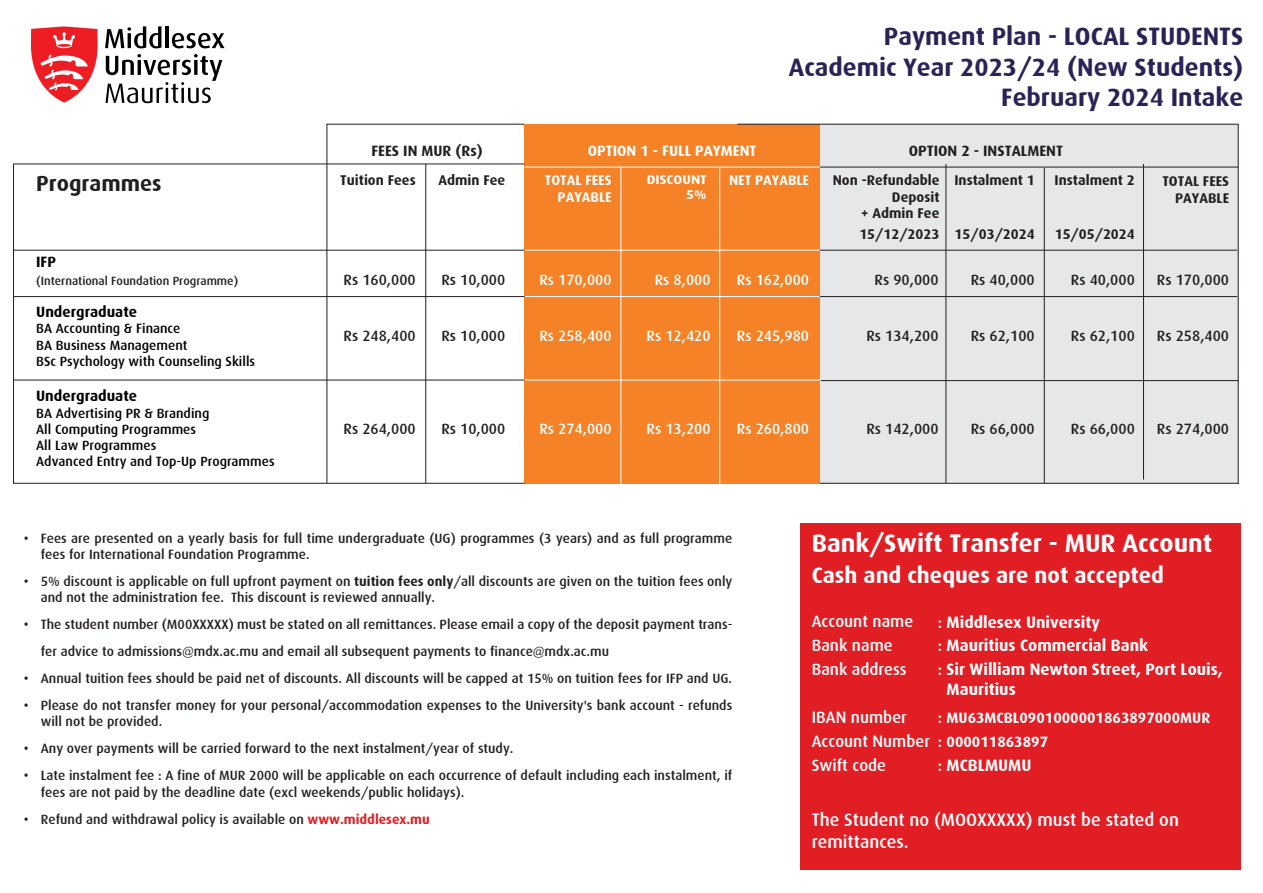
<style>
.page{position:relative;width:1263px;height:893px;background:#fff}
.page>*{position:absolute;margin:0;border:0;box-sizing:border-box;transform-origin:0 0}
.t1{font:700 25.5px "Dax";color:#fff}
.t2{font:700 25.2px/30.3px "Dax";color:#2a2356;text-align:right}
.t3{font:700 22.5px "Dax";color:#fff}
.t4{font:700 22.05px "Dax";color:#231f20}
.t5{font:500 18px/21.6px "Dax";color:#fff}
.t6{font:700 16.5px/23.7px "Dax";color:#fff}
.t7{font:500 16.5px/24px "Dax";color:#fff}
.t8{font:500 15px "Dax";color:#231f20}
.t9{font:500 15px "Dax";color:#fff}
.t10{font:700 15px/23.9px "Dax";color:#fff}
.t11{font:700 15px "Dax";color:#231f20}
.t12{font:700 15px "Dax";color:#000}
.t13{font:700 14.1px/17px "Dax";color:#231f20;text-align:right}
.t14{font:700 14.1px/17px "Dax";color:#fff;text-align:right}
.t15{font:500 13.5px/16.2px "Dax";color:#231f20}
.t16{font:500 13.5px/16.2px "Dax";color:#000}
.t17{font:700 12.75px/15.3px "Dax";color:#fff;text-align:right;scale:1.11 1}
.t18{font:500 12px "Dax";color:#231f20}
.s1{font-weight:700}
.s2{font-weight:700;color:#e21e25}
.s3{font-weight:500}
.s4{font-weight:500;font-size:16.5px}
</style>
<div class="page">
<svg style="left:326px;top:124px;width:199px;height:40px"></svg>
<div style="left:801px;top:524px;width:440px;height:346px;background:#e21e25"></div>
<div style="left:820px;top:124px;width:419px;height:359px;background:#e6e7e9"></div>
<div style="left:525px;top:124px;width:295px;height:359px;background:#f58226"></div>
<svg style="left:105px;top:26px;width:56px;height:22px"></svg>
<hr style="left:165px;top:26px;width:4px;height:22px;background:#000001">
<svg style="left:172px;top:33px;width:53px;height:15px"></svg>
<svg style="left:31px;top:26px;width:67px;height:77px"></svg>
<svg style="left:105px;top:54px;width:117px;height:49px"></svg>
<hr style="left:719px;top:167px;width:1px;height:344px;background:#fff">
<hr style="left:621px;top:167px;width:1px;height:344px;background:#fff">
<hr style="left:946px;top:164px;width:1px;height:319px;background:#231f20">
<hr style="left:1238px;top:124px;width:1px;height:359px;background:#231f20">
<hr style="left:1044px;top:168px;width:1px;height:315px;background:#231f20">
<hr style="left:1143px;top:164px;width:1px;height:315px;background:#231f20">
<svg style="left:13px;top:164px;width:512px;height:320px"></svg>
<hr style="left:525px;top:167px;width:296px;height:1px;background:#fff">
<hr style="left:14px;top:250px;width:511px;height:1px;background:#231f20">
<hr style="left:525px;top:296px;width:296px;height:1px;background:#fff">
<hr style="left:525px;top:250px;width:296px;height:1px;background:#fff">
<hr style="left:14px;top:296px;width:511px;height:1px;background:#231f20">
<hr style="left:14px;top:380px;width:511px;height:1px;background:#231f20">
<hr style="left:525px;top:380px;width:296px;height:1px;background:#fff">
<hr style="left:820px;top:296px;width:417px;height:1px;background:#231f20">
<hr style="left:820px;top:250px;width:417px;height:1px;background:#231f20">
<hr style="left:820px;top:483px;width:419px;height:1px;background:#231f20">
<hr style="left:820px;top:167px;width:418px;height:1px;background:#231f20">
<hr style="left:737px;top:124px;width:501px;height:1px;background:#231f20">
<hr style="left:821px;top:380px;width:417px;height:1px;background:#231f20">
<h3 class="t4" style="left:36px;top:171px;width:127px">Programmes</h3>
<p class="t12" style="left:36px;top:254px;width:21px">IFP</p>
<p class="t18" style="left:36px;top:274px;width:204px">(International Foundation Programme)</p>
<p class="t12" style="left:36px;top:304px;width:102px">Undergraduate</p>
<p class="t16" style="left:36px;top:321px;width:220px">BA Accounting &amp; Finance<br>BA Business Management<br>BSc Psychology with Counseling Skills</p>
<p class="t12" style="left:36px;top:388px;width:102px">Undergraduate</p>
<p class="t16" style="left:36px;top:405px;width:240px">BA Advertising PR &amp; Branding<br>All Computing Programmes<br>All Law Programmes<br>Advanced Entry and Top-Up Programmes</p>
<h2 class="t2" style="left:789px;top:22px;width:456px">Payment Plan - LOCAL STUDENTS<br>Academic Year 2023/24 (New Students)<br>February 2024 Intake</h2>
<p class="t11" style="left:371px;top:142px;width:113px">FEES IN MUR (Rs)</p>
<p class="t10" style="left:588px;top:139px;width:170px">OPTION 1 - FULL PAYMENT</p>
<p class="t11" style="left:909px;top:142px;width:156px">OPTION 2 - INSTALMENT</p>
<p class="t13" style="left:340px;top:171px;width:77px">Tuition Fees</p>
<p class="t13" style="left:438px;top:171px;width:68px">Admin Fee</p>
<p class="t14" style="left:545px;top:171px;width:68px">TOTAL FEES<br>PAYABLE</p>
<p class="t17" style="left:647px;top:172px;width:55px">DISCOUNT<br>5%</p>
<p class="t14" style="left:729px;top:171px;width:82px">NET PAYABLE</p>
<p class="t13" style="left:833px;top:171px;width:108px">Non -Refundable<br>Deposit<br>+ Admin Fee</p>
<p class="t13" style="left:954px;top:171px;width:82px">Instalment 1</p>
<p class="t13" style="left:1054px;top:171px;width:82px">Instalment 2</p>
<p class="t13" style="left:1162px;top:172px;width:68px">TOTAL FEES<br>PAYABLE</p>
<p class="t13" style="left:859px;top:225px;width:177px">15/12/2023 15/03/2024</p>
<p class="t13" style="left:1055px;top:225px;width:82px">15/05/2024</p>
<p class="t8" style="left:344px;top:272px;width:74px">Rs 160,000</p>
<p class="t8" style="left:441px;top:272px;width:65px">Rs 10,000</p>
<p class="t9" style="left:539px;top:272px;width:74px">Rs 170,000</p>
<p class="t9" style="left:655px;top:272px;width:57px">Rs 8,000</p>
<p class="t9" style="left:737px;top:272px;width:74px">Rs 162,000</p>
<p class="t8" style="left:874px;top:272px;width:65px">Rs 90,000</p>
<p class="t8" style="left:971px;top:272px;width:65px">Rs 40,000</p>
<p class="t8" style="left:1071px;top:272px;width:65px">Rs 40,000</p>
<p class="t8" style="left:1157px;top:272px;width:74px">Rs 170,000</p>
<p class="t8" style="left:344px;top:328px;width:74px">Rs 248,400</p>
<p class="t8" style="left:441px;top:328px;width:65px">Rs 10,000</p>
<p class="t9" style="left:539px;top:328px;width:74px">Rs 258,400</p>
<p class="t9" style="left:647px;top:328px;width:65px">Rs 12,420</p>
<p class="t9" style="left:737px;top:328px;width:74px">Rs 245,980</p>
<p class="t8" style="left:866px;top:328px;width:74px">Rs 134,200</p>
<p class="t8" style="left:971px;top:328px;width:65px">Rs 62,100</p>
<p class="t8" style="left:1071px;top:328px;width:65px">Rs 62,100</p>
<p class="t8" style="left:1157px;top:328px;width:74px">Rs 258,400</p>
<p class="t8" style="left:344px;top:420px;width:74px">Rs 264,000</p>
<p class="t8" style="left:441px;top:420px;width:65px">Rs 10,000</p>
<p class="t9" style="left:539px;top:420px;width:74px">Rs 274,000</p>
<p class="t9" style="left:647px;top:420px;width:65px">Rs 13,200</p>
<p class="t9" style="left:737px;top:420px;width:74px">Rs 260,800</p>
<p class="t8" style="left:971px;top:420px;width:65px">Rs 66,000</p>
<p class="t8" style="left:1157px;top:420px;width:74px">Rs 274,000</p>
<p class="t8" style="left:866px;top:420px;width:74px">Rs 142,000</p>
<p class="t8" style="left:1071px;top:420px;width:65px">Rs 66,000</p>
<p class="t15" style="left:41px;top:530px;width:693px;text-indent:-17px">• Fees are presented on a yearly basis for full time undergraduate (UG) programmes (3 years) and as full programme fees for International Foundation Programme.</p>
<p class="t15" style="left:41px;top:573px;width:693px;text-indent:-17px">• 5% discount is applicable on full upfront payment on <span class="s1">tuition fees only</span>/all discounts are given on the tuition fees only and not the administration fee. This discount is reviewed annually.</p>
<p class="t15" style="left:41px;top:611px;width:693px;line-height:27px;text-indent:-17px">• The student number (M00XXXXX) must be stated on all remittances. Please email a copy of the deposit payment trans&shy;fer advice to admissions@mdx.ac.mu and email all subsequent payments to finance@mdx.ac.mu</p>
<p class="t15" style="left:24px;top:670px;width:710px">• Annual tuition fees should be paid net of discounts. All discounts will be capped at 15% on tuition fees for IFP and UG.</p>
<p class="t15" style="left:41px;top:697px;width:693px;text-indent:-17px">• Please do not transfer money for your personal/accommodation expenses to the University's bank account - refunds will not be provided.</p>
<p class="t15" style="left:24px;top:741px;width:491px">• Any over payments will be carried forward to the next instalment/year of study.</p>
<p class="t15" style="left:41px;top:768px;width:693px;text-indent:-17px">• Late instalment fee : A fine of MUR 2000 will be applicable on each occurrence of default including each instalment, if fees are not paid by the deadline date (excl weekends/public holidays).</p>
<p class="t15" style="left:24px;top:811px;width:407px">• Refund and withdrawal policy is available on <span class="s2">www.middlesex.mu</span></p>
<h1 class="t1" style="left:812px;top:529px;width:402px">Bank/Swift Transfer - MUR Account</h1>
<h3 class="t3" style="left:812px;top:562px;width:354px">Cash and cheques are not accepted</h3>
<p class="t7" style="left:812px;top:609px;width:103px">Account name<br>Bank name<br>Bank address</p>
<p class="t7" style="left:812px;top:705px;width:120px">IBAN number<br>Account Number<br>Swift code</p>
<p class="t6" style="left:938px;top:610px;width:287px"><span class="s3">:</span> Middlesex University<br><span class="s3">:</span> Mauritius Commercial Bank<br><span class="s3">:</span> Sir William Newton Street, Port Louis,</p>
<p class="t6" style="left:947px;top:677px;width:71px">Mauritius</p>
<p class="t10" style="left:938px;top:706px;width:274px"><span class="s4">:</span> MU63MCBL0901000001863897000MUR <span class="s4">:</span> 000011863897</p>
<p class="t6" style="left:938px;top:754px;width:95px"><span class="s3">:</span> MCBLMUMU</p>
<h3 class="t5" style="left:812px;top:809px;width:369px">The Student no (MOOXXXXX) must be stated on remittances.</h3>
</div>
